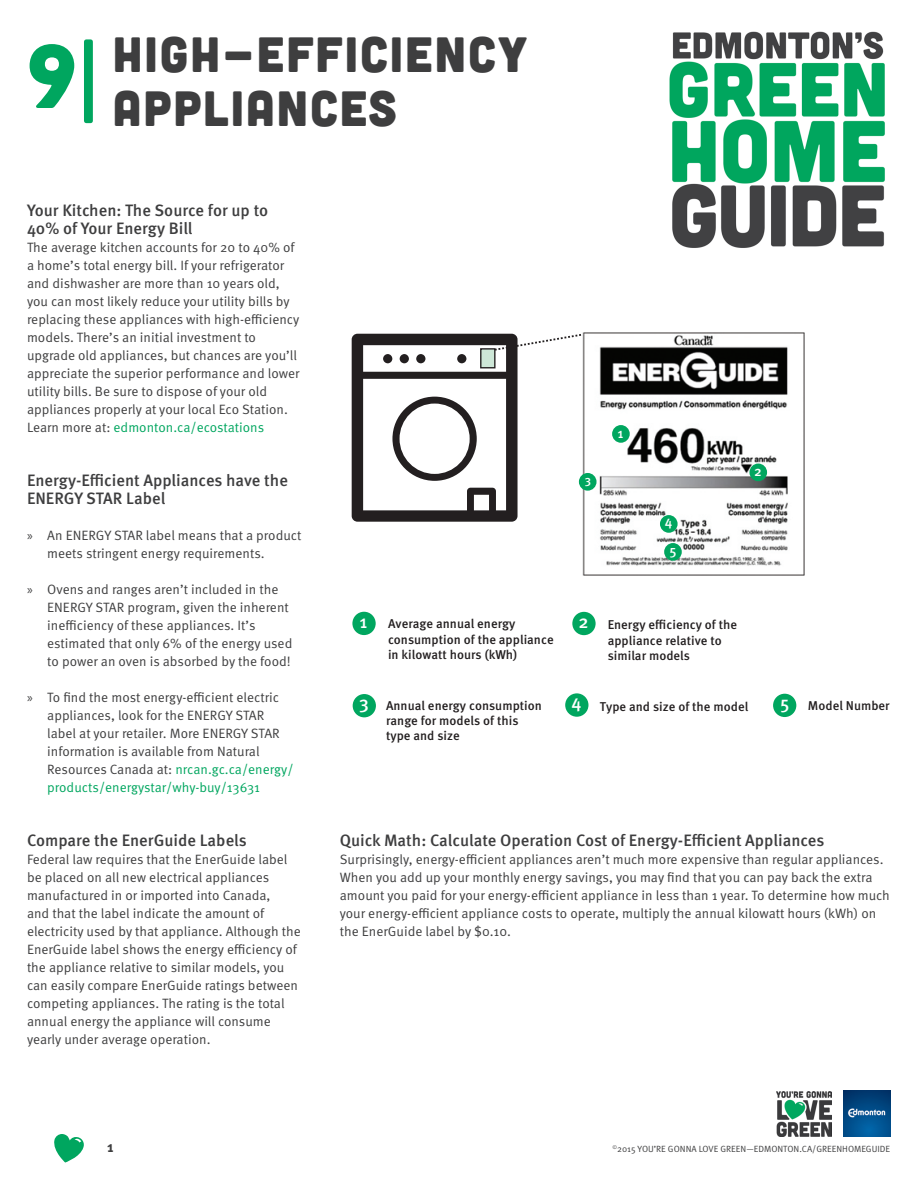
<style>
.page{position:relative;width:918px;height:1188px;background:#fff}
.page>*{position:absolute;margin:0;border:0;box-sizing:border-box;transform-origin:0 0}
.Section_Number{font:89.1px "Cubano";color:#00a65f}
.Section_Headings{font:49.5px/54px "Cubano";letter-spacing:.04em;color:#3e3e3f}
.t1{font:500 18.3px "Meta Pro";color:#fff}
.Subheads{font:500 16.5px/18px "Meta Pro";color:#3e3e3f}
.Page_Number{font:700 15px "Meta Pro";color:#3e3e3f}
.t2{font:500 13.8px/28.5px "Meta Pro";color:#fff;text-align:center}
.Body_Copy{font:13.5px/18px "Meta Pro";color:#3e3e3f}
.t3{font:500 12.75px/15.3px "Meta Pro";color:#231f20}
.t4{font:500 11.85px "Meta Pro";color:#fff}
.t5{font:9px "Meta Pro";color:#3e3e3f}
.s1{color:#00a65f}
.s2{font-family:"Myriad Pro"}
</style>
<div class="page">
<img style="left:669px;top:31px;width:216px;height:217px">
<svg style="left:54px;top:1134px;width:30px;height:29px"></svg>
<img style="left:776px;top:1091px;width:55px;height:46px">
<img style="left:844px;top:1091px;width:46px;height:46px">
<img style="left:582px;top:332px;width:223px;height:244px">
<svg style="left:351px;top:332px;width:232px;height:192px"></svg>
<div style="left:612px;top:425px;width:18px;height:18px;background:#00a65f;border-radius:50%"></div>
<div style="left:352px;top:612px;width:24px;height:23px;background:#00a65f;border-radius:50%"></div>
<div style="left:749px;top:464px;width:18px;height:17px;background:#00a65f;border-radius:50%"></div>
<div style="left:579px;top:473px;width:18px;height:18px;background:#00a65f;border-radius:50%"></div>
<div style="left:660px;top:515px;width:18px;height:18px;background:#00a65f;border-radius:50%"></div>
<div style="left:664px;top:543px;width:18px;height:18px;background:#00a65f;border-radius:50%"></div>
<div style="left:572px;top:612px;width:24px;height:23px;background:#00a65f;border-radius:50%"></div>
<div style="left:353px;top:694px;width:23px;height:23px;background:#00a65f;border-radius:50%"></div>
<div style="left:565px;top:693px;width:23px;height:24px;background:#00a65f;border-radius:50%"></div>
<div style="left:773px;top:694px;width:23px;height:23px;background:#00a65f;border-radius:50%"></div>
<p class="Section_Number" style="left:27px;top:19px;width:71px">9|</p>
<p class="Section_Headings" style="left:113px;top:25px;width:416px">HIGH-EFFICIENCY<br>APPLIANCES</p>
<p class="Subheads" style="left:27px;top:202px;width:243px">Your Kitchen: The Source for up to<br>40% of Your Energy Bill</p>
<p class="Body_Copy" style="left:27px;top:239px;width:274px">The average kitchen accounts for 20 to 40% of a home’s total energy bill. If your refrigerator and dishwasher are more than 10 years old, you can most likely reduce your utility bills by replacing these appliances with high-efficiency models. There’s an initial investment to upgrade old appliances, but chances are you’ll appreciate the superior performance and lower utility bills. Be sure to dispose of your old appliances properly at your local Eco Station.<br>Learn more at: <span class="s1">edmonton.ca/ecostations</span></p>
<p class="Subheads" style="left:27px;top:472px;width:263px">Energy-Efficient Appliances have the<br>ENERGY STAR Label</p>
<p class="Body_Copy" style="left:47px;top:527px;width:256px;text-indent:-20px"><span class="s2">»</span> An ENERGY STAR label means that a product meets stringent energy requirements.</p>
<p class="Body_Copy" style="left:47px;top:581px;width:247px;text-indent:-20px"><span class="s2">»</span> Ovens and ranges aren’t included in the ENERGY STAR program, given the inherent inefficiency of these appliances. It’s estimated that only 6% of the energy used to power an oven is absorbed by the food!</p>
<p class="Body_Copy" style="left:47px;top:689px;width:248px;text-indent:-20px"><span class="s2">»</span> To find the most energy-efficient electric appliances, look for the ENERGY STAR label at your retailer. More ENERGY STAR information is available from Natural Resources Canada at: <span class="s1">nrcan.gc.ca/energy/ products/energystar/why-buy/13631</span></p>
<p class="Subheads" style="left:27px;top:832px;width:221px">Compare the EnerGuide Labels</p>
<p class="Body_Copy" style="left:27px;top:851px;width:275px">Federal law requires that the EnerGuide label be placed on all new electrical appliances manufactured in or imported into Canada,<br>and that the label indicate the amount of electricity used by that appliance. Although the EnerGuide label shows the energy efficiency of the appliance relative to similar models, you can easily compare EnerGuide ratings between competing appliances. The rating is the total annual energy the appliance will consume yearly under average operation.</p>
<p class="t4" style="left:585px;top:472px;width:8px">3</p>
<p class="t2" style="left:618px;top:419px;width:8px">1</p>
<p class="t2" style="left:665px;top:507px;width:14px">4<br>5</p>
<p class="t2" style="left:754px;top:457px;width:9px">2</p>
<p class="t1" style="left:578px;top:610px;width:12px">2</p>
<p class="t1" style="left:360px;top:610px;width:10px">1</p>
<p class="t3" style="left:388px;top:617px;width:167px">Average annual energy consumption of the appliance in kilowatt hours (kWh)</p>
<p class="t3" style="left:608px;top:618px;width:131px">Energy efficiency of the appliance relative to similar models</p>
<p class="t3" style="left:386px;top:698px;width:157px">Annual energy consumption range for models of this type and size</p>
<p class="t3" style="left:600px;top:699px;width:150px">Type and size of the model</p>
<p class="t3" style="left:808px;top:698px;width:83px">Model Number</p>
<p class="t1" style="left:359px;top:691px;width:11px">3</p>
<p class="t1" style="left:571px;top:690px;width:11px">4</p>
<p class="t1" style="left:780px;top:691px;width:11px">5</p>
<p class="Subheads" style="left:340px;top:832px;width:486px">Quick Math: Calculate Operation Cost of Energy-Efficient Appliances</p>
<p class="Body_Copy" style="left:340px;top:851px;width:552px">Surprisingly, energy-efficient appliances aren’t much more expensive than regular appliances.<br>When you add up your monthly energy savings, you may find that you can pay back the extra amount you paid for your energy-efficient appliance in less than 1 year. To determine how much your energy-efficient appliance costs to operate, multiply the annual kilowatt hours (kWh) on the EnerGuide label by $0.10.</p>
<p class="Page_Number" style="left:107px;top:1137px;width:8px">1</p>
<p class="t5" style="left:612px;top:1143px;width:279px"><sup>©</sup>2015 YOU’RE GONNA LOVE GREEN—EDMONTON.CA/GREENHOMEGUIDE</p>
</div>
